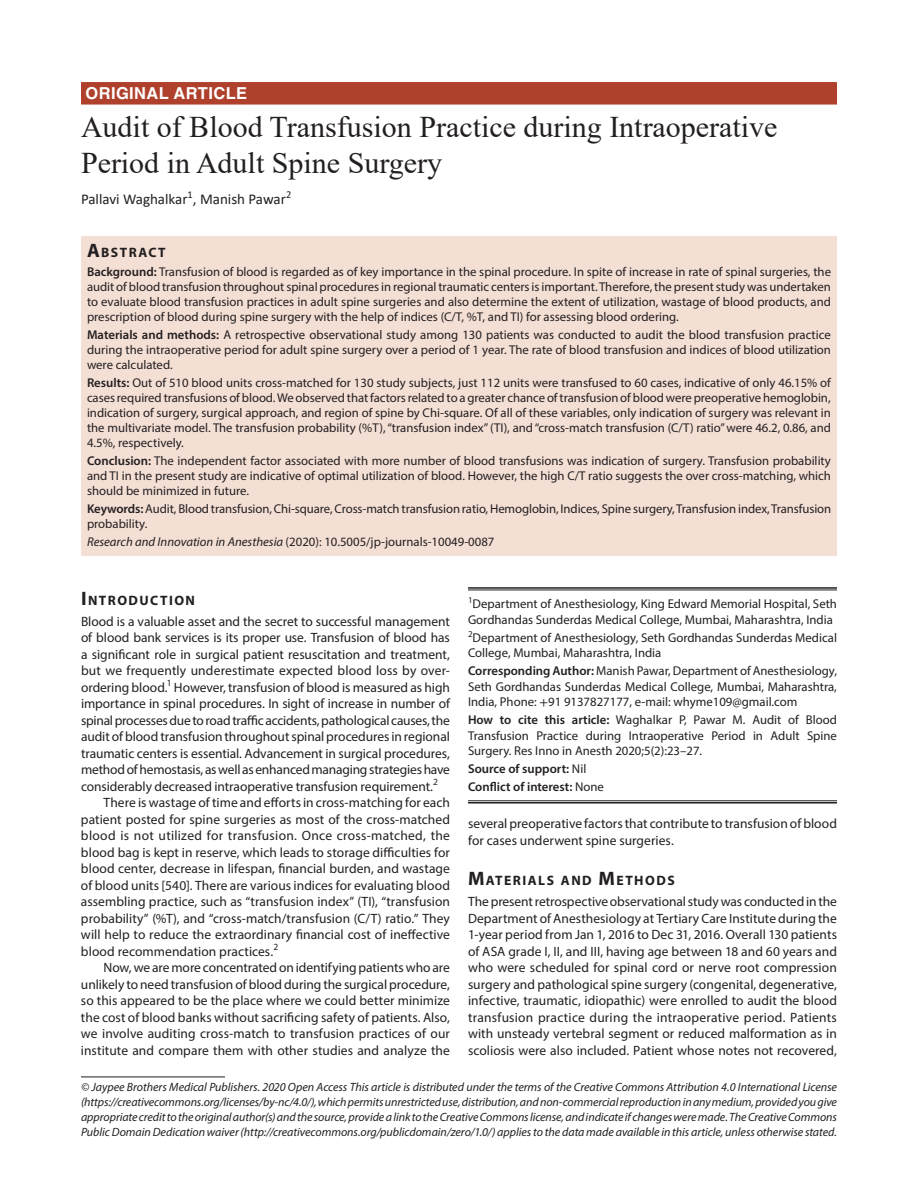
<style>
.page{position:relative;width:918px;height:1188px;background:#fff}
.page>*{position:absolute;margin:0;border:0;box-sizing:border-box;transform-origin:0 0}
.t1{font:30px/36px "Times New Roman";color:#231f20}
.t2{font:700 16.5px "Helvetica LT Std";letter-spacing:.025em;color:#fff}
.t3{font:15px "Calibri";color:#231f20}
.t4{font:700 13.65px "Myriad Pro";letter-spacing:.105em;color:#231f20}
.t5{font:13.5px/16.5px "Myriad Pro";color:#231f20}
.t6{font:13.5px "Myriad Pro";letter-spacing:-.02em;color:#231f20}
.t7{font:13.5px "Myriad Pro";letter-spacing:.02em;color:#231f20}
.t8{font:12.75px/15px "Myriad Pro";color:#231f20;text-align:justify}
.t9{font:600 12.75px/18.3px "Myriad Pro";color:#231f20}
.t10{font:italic 12px/15px "Myriad Pro";letter-spacing:-.005em;color:#231f20;text-align:justify}
.s1{font-size:19.5px}
.s2{font-weight:600}
.s3{font-style:italic}
.s4{font-family:"STIX"}
.s5{font-weight:400}
</style>
<div class="page">
<div style="left:81px;top:82px;width:756px;height:23px;background:#af402b"></div>
<div style="left:81px;top:236px;width:756px;height:26px;background:#f4dfd5"></div>
<div style="left:81px;top:261px;width:756px;height:69px;background:#f4dfd5"></div>
<div style="left:81px;top:324px;width:756px;height:54px;background:#f4dfd5"></div>
<div style="left:81px;top:372px;width:756px;height:84px;background:#f4dfd5"></div>
<div style="left:81px;top:450px;width:756px;height:54px;background:#f4dfd5"></div>
<div style="left:81px;top:498px;width:756px;height:39px;background:#f4dfd5"></div>
<div style="left:81px;top:531px;width:756px;height:24px;background:#f4dfd5"></div>
<hr style="left:468px;top:587px;width:369px;height:2px;background:#231f20">
<hr style="left:468px;top:590px;width:369px;height:1px;background:#231f20">
<hr style="left:468px;top:801px;width:369px;height:1px;background:#231f20">
<hr style="left:468px;top:802px;width:369px;height:2px;background:#231f20">
<hr style="left:81px;top:1077px;width:144px;height:1px;background:#231f20">
<p class="t2" style="left:86px;top:83px;width:163px">ORIGINAL ARTICLE</p>
<h1 class="t1" style="left:81px;top:108px;width:698px">Audit of Blood Transfusion Practice during Intraoperative<br>Period in Adult Spine Surgery</h1>
<p class="t3" style="left:81px;top:189px;width:212px">Pallavi Waghalkar<sup>1</sup>, Manish Pawar<sup>2</sup></p>
<p class="t4" style="left:87px;top:243px;width:80px"><span class="s1">A</span>BSTRACT</p>
<p class="t8" style="left:87px;top:264px;width:746px"><span class="s2">Background:</span> Transfusion of blood is regarded as of key importance in the spinal procedure. In spite of increase in rate of spinal surgeries, the audit of blood transfusion throughout spinal procedures in regional traumatic centers is important. Therefore, the present study was undertaken to evaluate blood transfusion practices in adult spine surgeries and also determine the extent of utilization, wastage of blood products, and prescription of blood during spine surgery with the help of indices (C/T, %T, and TI) for assessing blood ordering.</p>
<p class="t8" style="left:87px;top:327px;width:746px"><span class="s2">Materials and methods:</span> A retrospective observational study among 130 patients was conducted to audit the blood transfusion practice during the intraoperative period for adult spine surgery over a period of 1 year. The rate of blood transfusion and indices of blood utilization were calculated.</p>
<p class="t8" style="left:87px;top:375px;width:746px"><span class="s2">Results:</span> Out of 510 blood units cross-matched for 130 study subjects, just 112 units were transfused to 60 cases, indicative of only 46.15% of cases required transfusions of blood. We observed that factors related to a greater chance of transfusion of blood were preoperative hemoglobin, indication of surgery, surgical approach, and region of spine by Chi-square. Of all of these variables, only indication of surgery was relevant in the multivariate model. The transfusion probability (%T), “transfusion index” (TI), and “cross-match transfusion (C/T) ratio” were 46.2, 0.86, and 4.5%, respectively.</p>
<p class="t8" style="left:87px;top:453px;width:746px"><span class="s2">Conclusion:</span> The independent factor associated with more number of blood transfusions was indication of surgery. Transfusion probability and TI in the present study are indicative of optimal utilization of blood. However, the high C/T ratio suggests the over cross-matching, which should be minimized in future.</p>
<p class="t8" style="left:87px;top:501px;width:746px"><span class="s2">Keywords:</span> Audit, Blood transfusion, Chi-square, Cross-match transfusion ratio, Hemoglobin, Indices, Spine surgery, Transfusion index, Transfusion probability.</p>
<p class="t8" style="left:87px;top:534px;width:409px"><span class="s3">Research and Innovation in Anesthesia</span> (2020): 10.5005/jp-journals-10049-0087</p>
<p class="t4" style="left:81px;top:591px;width:116px"><span class="s1">I</span>NTRODUCTION</p>
<p class="t5" style="left:81px;top:613px;width:371px">Blood is a valuable asset and the secret to successful management</p>
<p class="t5" style="left:81px;top:629px;width:370px">of blood bank services is its proper use. Transfusion of blood has</p>
<p class="t5" style="left:81px;top:646px;width:370px">a significant role in surgical patient resuscitation and treatment,</p>
<p class="t5" style="left:81px;top:662px;width:370px">but we frequently underestimate expected blood loss by over-</p>
<p class="t5" style="left:81px;top:679px;width:370px">ordering blood.<sup>1</sup> However, transfusion of blood is measured as high</p>
<p class="t5" style="left:81px;top:695px;width:370px">importance in spinal procedures. In sight of increase in number of</p>
<p class="t6" style="left:81px;top:712px;width:370px">spinal processes due to road traffic accidents, pathological causes, the</p>
<p class="t5" style="left:81px;top:728px;width:370px">audit of blood transfusion throughout spinal procedures in regional</p>
<p class="t5" style="left:81px;top:745px;width:371px">traumatic centers is essential. Advancement in surgical procedures,</p>
<p class="t5" style="left:81px;top:761px;width:370px">method of hemostasis, as well as enhanced managing strategies have</p>
<p class="t5" style="left:81px;top:778px;width:359px">considerably decreased intraoperative transfusion requirement.<sup>2</sup></p>
<p class="t5" style="left:104px;top:794px;width:348px">There is wastage of time and efforts in cross-matching for each</p>
<p class="t5" style="left:81px;top:811px;width:370px">patient posted for spine surgeries as most of the cross-matched</p>
<p class="t7" style="left:81px;top:827px;width:371px">blood is not utilized for transfusion. Once cross-matched, the</p>
<p class="t5" style="left:81px;top:844px;width:371px">blood bag is kept in reserve, which leads to storage difficulties for</p>
<p class="t5" style="left:81px;top:860px;width:371px">blood center, decrease in lifespan, financial burden, and wastage</p>
<p class="t5" style="left:81px;top:877px;width:371px">of blood units [540]. There are various indices for evaluating blood</p>
<p class="t5" style="left:81px;top:893px;width:371px">assembling practice, such as “transfusion index” (TI), “transfusion</p>
<p class="t5" style="left:81px;top:910px;width:370px">probability” (%T), and “cross-match/transfusion (C/T) ratio.” They</p>
<p class="t5" style="left:81px;top:926px;width:370px">will help to reduce the extraordinary financial cost of ineffective</p>
<p class="t5" style="left:81px;top:943px;width:199px">blood recommendation practices.<sup>2</sup></p>
<p class="t5" style="left:104px;top:959px;width:348px">Now, we are more concentrated on identifying patients who are</p>
<p class="t5" style="left:81px;top:976px;width:371px">unlikely to need transfusion of blood during the surgical procedure,</p>
<p class="t5" style="left:81px;top:992px;width:370px">so this appeared to be the place where we could better minimize</p>
<p class="t5" style="left:81px;top:1009px;width:371px">the cost of blood banks without sacrificing safety of patients. Also,</p>
<p class="t5" style="left:81px;top:1025px;width:370px">we involve auditing cross-match to transfusion practices of our</p>
<p class="t5" style="left:81px;top:1042px;width:370px">institute and compare them with other studies and analyze the</p>
<p class="t8" style="left:468px;top:596px;width:371px"><sup>1</sup>Department of Anesthesiology, King Edward Memorial Hospital, Seth<br>Gordhandas Sunderdas Medical College, Mumbai, Maharashtra, India</p>
<p class="t8" style="left:468px;top:630px;width:371px"><sup>2</sup>Department of Anesthesiology, Seth Gordhandas Sunderdas Medical<br>College, Mumbai, Maharashtra, India</p>
<p class="t8" style="left:468px;top:663px;width:371px"><span class="s2">Corresponding Author:</span> Manish Pawar, Department of Anesthesiology, Seth Gordhandas Sunderdas Medical College, Mumbai, Maharashtra, India, Phone: <span class="s4">+</span>91 9137827177, e-mail: whyme109@gmail.com</p>
<p class="t8" style="left:468px;top:712px;width:371px"><span class="s2">How to cite this article:</span> Waghalkar P, Pawar M. Audit of Blood Transfusion Practice during Intraoperative Period in Adult Spine Surgery. Res Inno in Anesth 2020;5(2):23–27.</p>
<p class="t9" style="left:468px;top:759px;width:137px">Source of support: <span class="s5">Nil<br></span>Conflict of interest: <span class="s5">None</span></p>
<p class="t5" style="left:468px;top:815px;width:370px">several preoperative factors that contribute to transfusion of blood for cases underwent spine surgeries.</p>
<p class="t4" style="left:468px;top:872px;width:208px"><span class="s1">M</span>ATERIALS AND <span class="s1">M</span>ETHODS</p>
<p class="t5" style="left:468px;top:893px;width:371px;text-align:justify">The present retrospective observational study was conducted in the Department of Anesthesiology at Tertiary Care Institute during the 1-year period from Jan 1, 2016 to Dec 31, 2016. Overall 130 patients of ASA grade I, II, and III, having age between 18 and 60 years and who were scheduled for spinal cord or nerve root compression surgery and pathological spine surgery (congenital, degenerative, infective, traumatic, idiopathic) were enrolled to audit the blood transfusion practice during the intraoperative period. Patients with unsteady vertebral segment or reduced malformation as in scoliosis were also included. Patient whose notes not recovered,</p>
<p class="t10" style="left:81px;top:1079px;width:758px">© Jaypee Brothers Medical Publishers. 2020 Open Access This article is distributed under the terms of the Creative Commons Attribution 4.0 International License (https://creativecommons.org/licenses/by-nc/4.0/), which permits unrestricted use, distribution, and non-commercial reproduction in any medium, provided you give appropriate credit to the original author(s) and the source, provide a link to the Creative Commons license, and indicate if changes were made. The Creative Commons Public Domain Dedication waiver (http://creativecommons.org/publicdomain/zero/1.0/) applies to the data made available in this article, unless otherwise stated.</p>
</div>
